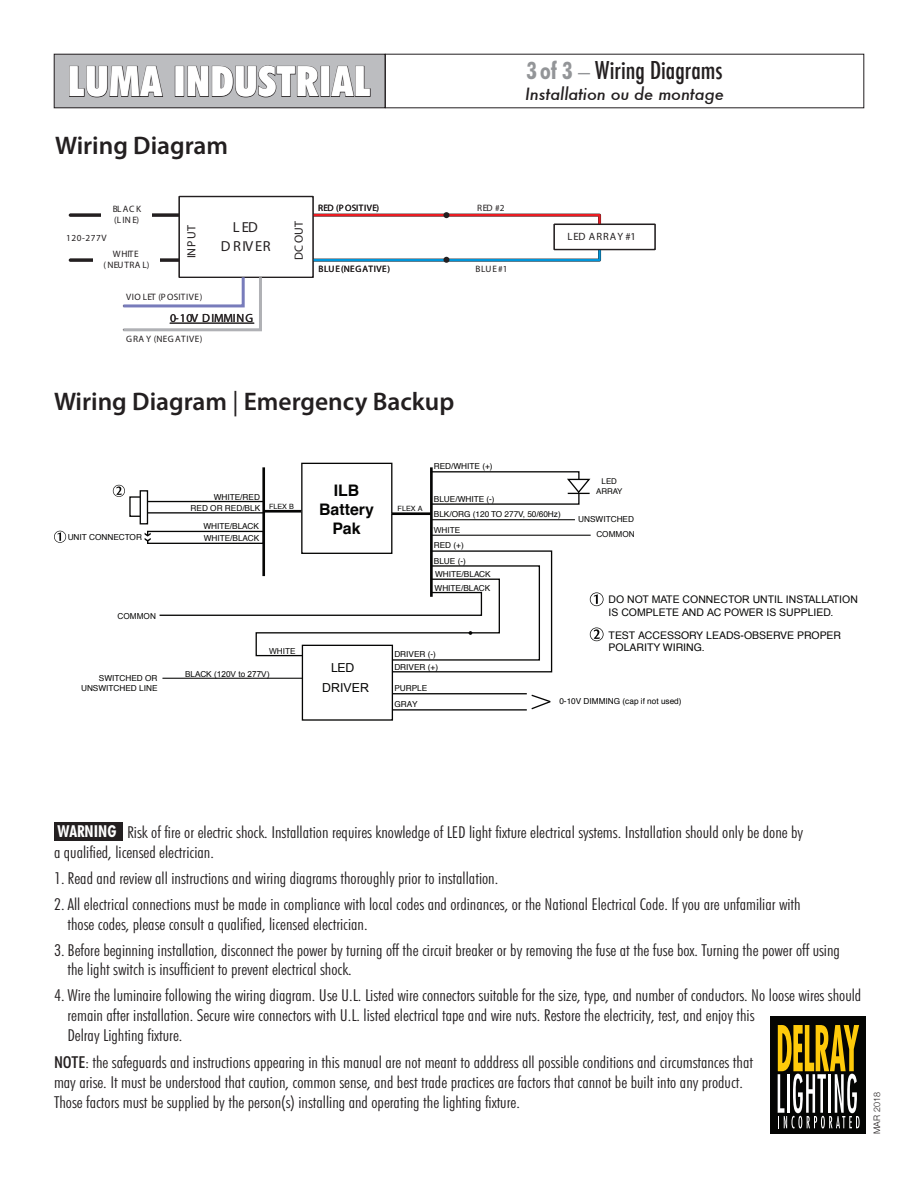
<style>
.page{position:relative;width:918px;height:1188px;background:#fff}
.page>*{position:absolute;margin:0;border:0;box-sizing:border-box;transform-origin:0 0}
.t1{font:900 condensed 42px "Futura BT";letter-spacing:.01em;color:#fff}
.t2{font:600 25.5px "Myriad Pro";color:#231f20}
.t3{font:500 condensed 24px "Futura";color:#231f20}
.t4{font:300 condensed 16.5px/20px "Futura BT";color:#231f20;scale:1.1 1}
.t5{font:italic 500 16.5px "Futura";letter-spacing:-.01em;color:#231f20}
.t6{font:700 15.9px/19px "Helvetica";color:#050504;text-align:center}
.t7{font:italic 14.55px/18.5px "Gill Sans";letter-spacing:.11em;color:#231f20;text-align:center}
.t8{font:12.3px/14.9px "Helvetica";color:#050504;text-align:center}
.t9{font:12.3px/20px "Arial";color:#050504;text-align:center}
.t10{font:italic 11.85px "Gill Sans";letter-spacing:.015em;color:#231f20}
.t11{font:italic 11.85px "Gill Sans";letter-spacing:-.015em;color:#231f20}
.t12{font:italic 10.65px "Gill Sans";letter-spacing:.1em;color:#231f20}
.t13{font:10.5px/12.8px "Arial";color:#050504}
.t14{font:10.5px/12.6px "Helvetica";color:#050504}
.t15{font:italic 9.3px "Gill Sans";letter-spacing:.065em;color:#231f20}
.t16{font:italic 9.3px/10.6px "Gill Sans";letter-spacing:.165em;color:#231f20}
.t17{font:italic 9.3px/10.6px "Gill Sans";letter-spacing:.04em;color:#231f20;text-align:center}
.t18{font:300 9px "Helvetica Neue";color:#231f20}
.t19{font:8.25px/15.9px "Helvetica";color:#050504}
.t20{font:8.25px "Arial";color:#050504}
.t21{font:7.95px/9.4px "Helvetica";color:#050504;text-align:center}
.t22{font:7.2px "Helvetica";color:#050504}
.s1{font-weight:400}
.s2{font-family:"Futura BT";font-weight:700;color:#939598}
.s3{font-family:"Futura BT";font-weight:400;font-stretch:normal;color:#939598}
.s4{font-family:"Arial"}
.s5{font-weight:700;color:#fff}
.s6{font-weight:500}
</style>
<div class="page">
<hr style="left:70px;top:259px;width:145px;height:3px;background:#231f20">
<hr style="left:70px;top:214px;width:148px;height:3px;background:#231f20">
<div style="left:554px;top:224px;width:102px;height:26px;border:1px solid #231f20"></div>
<div style="left:101px;top:198px;width:50px;height:33px;background:#fff"></div>
<div style="left:93px;top:243px;width:66px;height:33px;background:#fff"></div>
<div style="left:179px;top:197px;width:134px;height:80px;background:#fff"></div>
<div style="left:179px;top:196px;width:135px;height:82px;border:1px solid #231f20"></div>
<svg style="left:122px;top:274px;width:141px;height:58px"></svg>
<hr style="left:170px;top:323px;width:84px;height:1px;background:#231f20">
<svg style="left:312px;top:212px;width:290px;height:51px"></svg>
<div style="left:54px;top:54px;width:331px;height:54px;background:#bcbdc0"></div>
<svg style="left:69px;top:66px;width:94px;height:32px"></svg>
<div style="left:175px;top:66px;width:9px;height:31px;border:1px solid #231f20"></div>
<svg style="left:187px;top:65px;width:132px;height:33px"></svg>
<div style="left:321px;top:66px;width:9px;height:31px;border:1px solid #231f20"></div>
<svg style="left:330px;top:66px;width:41px;height:31px"></svg>
<div style="left:54px;top:54px;width:331px;height:54px;border:1px solid #231f20"></div>
<div style="left:54px;top:822px;width:68px;height:19px;background:#231f20"></div>
<div style="left:770px;top:1017px;width:95px;height:117px;background:#040503"></div>
<svg style="left:778px;top:1025px;width:82px;height:103px"></svg>
<hr style="left:432px;top:535px;width:159px;height:1px;background:#050504">
<svg style="left:433px;top:471px;width:147px;height:202px"></svg>
<svg style="left:301px;top:462px;width:92px;height:92px"></svg>
<div style="left:140px;top:490px;width:8px;height:34px;border:1px solid #050504"></div>
<svg style="left:590px;top:592px;width:14px;height:14px"></svg>
<svg style="left:590px;top:628px;width:14px;height:13px"></svg>
<svg style="left:54px;top:531px;width:12px;height:12px"></svg>
<hr style="left:392px;top:512px;width:39px;height:3px;background:#050504">
<hr style="left:262px;top:467px;width:3px;height:109px;background:#050504">
<hr style="left:264px;top:510px;width:37px;height:3px;background:#050504">
<svg style="left:145px;top:530px;width:118px;height:15px"></svg>
<hr style="left:430px;top:467px;width:3px;height:130px;background:#050504">
<svg style="left:566px;top:478px;width:25px;height:17px"></svg>
<svg style="left:113px;top:485px;width:150px;height:33px"></svg>
<svg style="left:159px;top:578px;width:342px;height:143px"></svg>
<div style="left:313px;top:476px;width:74px;height:70px;background:#fff"></div>
<hr style="left:392px;top:693px;width:135px;height:1px;background:#050504">
<hr style="left:392px;top:709px;width:135px;height:2px;background:#050504">
<svg style="left:531px;top:694px;width:20px;height:16px"></svg>
<p class="t1" style="left:68px;top:56px;width:304px">LUMA INDUSTRIAL</p>
<p class="t2" style="left:55px;top:129px;width:175px">Wiring Diagram</p>
<p class="t16" style="left:113px;top:145px;width:30px">BLACK (LINE)</p>
<p class="t15" style="left:104px;top:200px;width:48px">(NEUTRA L)</p>
<p class="t16" style="left:113px;top:204px;width:30px">BLACK (LINE)</p>
<p class="t17" style="left:104px;top:249px;width:48px">WHITE (NEUTRA L)</p>
<p class="t11" style="left:184px;top:258px;width:35px;rotate:-90deg">INPUT</p>
<p class="t11" style="left:292px;top:260px;width:40px;rotate:-90deg">DC OUT</p>
<p class="t7" style="left:221px;top:218px;width:51px">LED<br>DRIVER</p>
<p class="t15" style="left:66px;top:233px;width:42px">120-277V</p>
<p class="t15" style="left:126px;top:291px;width:78px">VIO LET (POSITIVE)</p>
<p class="t15" style="left:126px;top:333px;width:78px">GRA Y (NEGATIVE)</p>
<p class="t10" style="left:170px;top:311px;width:85px">0-10V DIMMING</p>
<p class="t15" style="left:318px;top:202px;width:62px">RED (POSITIVE)</p>
<p class="t15" style="left:477px;top:202px;width:29px">RED #2</p>
<p class="t15" style="left:318px;top:204px;width:73px">BLUE(NEGATIVE)</p>
<p class="t15" style="left:475px;top:204px;width:34px">BLUE#1</p>
<p class="t15" style="left:318px;top:263px;width:73px">BLUE(NEGATIVE)</p>
<p class="t15" style="left:475px;top:263px;width:34px">BLUE#1</p>
<p class="t2" style="left:54px;top:385px;width:402px">Wiring Diagram <span class="s1">|</span> Emergency Backup</p>
<p class="t3" style="left:527px;top:55px;width:198px"><span class="s2">3 of 3</span> <span class="s3">–</span> Wiring Diagrams</p>
<p class="t5" style="left:525px;top:82px;width:200px">Installation ou de montage</p>
<p class="t12" style="left:568px;top:230px;width:70px">LED ARRAY #1</p>
<p class="t19" style="left:68px;top:529px;width:76px">UNIT CONNECTOR</p>
<p class="t19" style="left:191px;top:492px;width:71px;line-height:11.1px;text-align:right">WHITE/RED<br>RED OR RED/BLK</p>
<p class="t19" style="left:203px;top:521px;width:57px;line-height:11.4px">WHITE/BLACK<br>WHITE/BLACK</p>
<p class="t6" style="left:319px;top:481px;width:56px">ILB<br>Battery<br>Pak</p>
<p class="t8" style="left:320px;top:485px;width:56px">ILB<br>BATTERY<br>PACK</p>
<p class="t22" style="left:269px;top:501px;width:26px">FLEX B</p>
<p class="t22" style="left:398px;top:503px;width:26px">FLEX A</p>
<p class="t19" style="left:434px;top:459px;width:60px">RED/WHITE (+)</p>
<p class="t19" style="left:434px;top:491px;width:62px">BLUE/WHITE (-)</p>
<p class="t19" style="left:434px;top:537px;width:34px">RED (+)<br>BLUE (-)</p>
<p class="t19" style="left:434px;top:506px;width:128px;line-height:16.6px">BLK/ORG (120 TO 277V, 50/60Hz)<br><span class="s4">WHITE</span></p>
<p class="t21" style="left:596px;top:477px;width:28px">LED<br>ARRAY</p>
<p class="t19" style="left:578px;top:511px;width:57px">UNSWITCHED</p>
<p class="t20" style="left:596px;top:529px;width:40px">COMMON</p>
<p class="t20" style="left:118px;top:610px;width:40px">COMMON</p>
<p class="t20" style="left:118px;top:669px;width:40px">COMMON</p>
<p class="t19" style="left:81px;top:674px;width:78px;line-height:9.9px;text-align:right">SWITCHED OR<br>UNSWITCHED LINE</p>
<p class="t20" style="left:269px;top:646px;width:28px">WHITE</p>
<p class="t20" style="left:185px;top:669px;width:86px">BLACK (120V to 277V)</p>
<p class="t9" style="left:322px;top:658px;width:48px">LED<br>DRIVER</p>
<p class="t19" style="left:435px;top:568px;width:58px;line-height:13.5px">WHITE/BLACK<br>WHITE/BLACK</p>
<p class="t20" style="left:434px;top:584px;width:28px">WHITE</p>
<p class="t19" style="left:394px;top:647px;width:43px">DRIVER (-)</p>
<p class="t19" style="left:394px;top:680px;width:34px">PURPLE</p>
<p class="t19" style="left:394px;top:659px;width:45px">DRIVER (+)</p>
<p class="t20" style="left:596px;top:588px;width:40px">COMMON</p>
<p class="t13" style="left:609px;top:594px;width:251px">DO NOT MATE CONNECTOR UNTIL INSTALLATION<br>IS COMPLETE AND AC POWER IS SUPPLIED.</p>
<p class="t14" style="left:609px;top:629px;width:234px">TEST ACCESSORY LEADS-OBSERVE PROPER<br>POLARITY WIRING.</p>
<p class="t19" style="left:394px;top:697px;width:25px">GRAY</p>
<p class="t19" style="left:559px;top:693px;width:124px">0-10V DIMMING (cap if not used)</p>
<p class="t14" style="left:609px;top:701px;width:98px">POLARITY WIRING.</p>
<p class="t4" style="left:54px;top:822px;width:683px"><span class="s5">WARNING</span> Risk of fire or electric shock. Installation requires knowledge of LED light fixture electrical systems. Installation should only be done by a qualified, licensed electrician.</p>
<p class="t4" style="left:54px;top:868px;width:405px">1. Read and review all instructions and wiring diagrams thoroughly prior to installation.</p>
<p class="t4" style="left:68px;top:894px;width:668px;text-indent:-14px">2. All electrical connections must be made in compliance with local codes and ordinances, or the National Electrical Code. If you are unfamiliar with those codes, please consult a qualified, licensed electrician.</p>
<p class="t4" style="left:68px;top:940px;width:704px;text-indent:-14px">3. Before beginning installation, disconnect the power by turning off the circuit breaker or by removing the fuse at the fuse box. Turning the power off using the light switch is insufficient to prevent electrical shock.</p>
<p class="t4" style="left:68px;top:985px;width:723px;text-indent:-14px">4. Wire the luminaire following the wiring diagram. Use U.L. Listed wire connectors suitable for the size, type, and number of conductors. No loose wires should remain after installation. Secure wire connectors with U.L. listed electrical tape and wire nuts. Restore the electricity, test, and enjoy this<br>Delray Lighting fixture.</p>
<p class="t4" style="left:54px;top:1052px;width:637px"><span class="s6">NOTE</span>: the safeguards and instructions appearing in this manual are not meant to adddress all possible conditions and circumstances that may arise. It must be understood that caution, common sense, and best trade practices are factors that cannot be built into any product.<br>Those factors must be supplied by the person(s) installing and operating the lighting fixture.</p>
<p class="t18" style="left:870px;top:1134px;width:43px;rotate:-90deg">MAR 2018</p>
</div>
